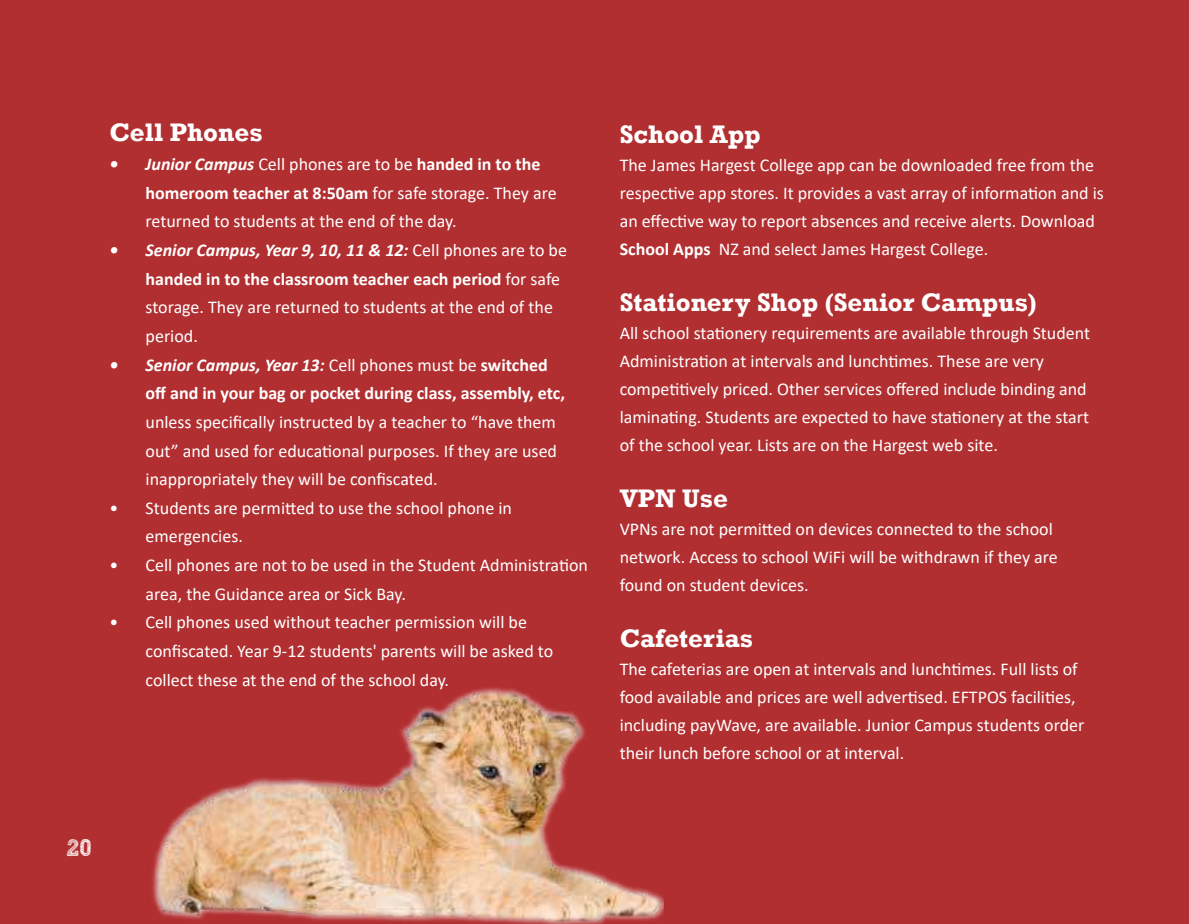
<style>
.page{position:relative;width:1189px;height:924px;background:#b22f31}
.page>*{position:absolute;margin:0;border:0;box-sizing:border-box;transform-origin:0 0}
.t1{font:700 26px "Rockwell";color:#fff}
.t2{font:24px "Sketch Rockwell";color:#fff}
.t3{font:18px/28px "Calibri";color:#fff}
.t4{font:700 18px/28.6px "Calibri";color:#fff}
.s1{font-weight:700;font-style:italic}
.s2{font-weight:700}
.s3{font-style:italic}
.s4{font-weight:400}
</style>
<div class="page">
<img style="left:152px;top:688px;width:512px;height:236px">
<h1 class="t1" style="left:110px;top:123px;width:155px">Cell Phones</h1>
<p class="t3" style="left:146px;top:151px;width:413px;line-height:28.6px;text-indent:-36px"><span class="s1">• Junior Campus</span> Cell phones are to be <span class="s2">handed in to the homeroom teacher at 8:50am</span> for safe storage. They are returned to students at the end of the day.</p>
<p class="t3" style="left:146px;top:237px;width:423px;line-height:28.6px;text-indent:-36px"><span class="s1">• Senior Campus, Year 9, 10, 11 &amp; 12:</span> Cell phones are to be <span class="s2">handed in to the classroom teacher each period</span> for safe storage. They are returned to students at the end of the period.</p>
<p class="t4" style="left:146px;top:351px;width:421px;text-indent:-36px"><span class="s3">• Senior Campus, Year 13:</span> <span class="s4">Cell phones must be</span> switched off and in your bag or pocket during class, assembly, etc,</p>
<p class="t3" style="left:146px;top:407px;width:413px;line-height:28.6px;text-align:justify">unless specifically instructed by a teacher to “have them out” and used for educational purposes. If they are used inappropriately they will be confiscated.</p>
<p class="t3" style="left:146px;top:494px;width:368px;line-height:28.6px;text-indent:-36px">• Students are permitted to use the school phone in emergencies.</p>
<p class="t3" style="left:146px;top:552px;width:444px;line-height:28.6px;text-indent:-36px">• Cell phones are not to be used in the Student Administration area, the Guidance area or Sick Bay.</p>
<p class="t3" style="left:146px;top:609px;width:409px;line-height:28.6px;text-indent:-36px">• Cell phones used without teacher permission will be confiscated. Year 9-12 students' parents will be asked to collect these at the end of the school day.</p>
<h2 class="t2" style="left:66px;top:838px;width:27px">20</h2>
<h1 class="t1" style="left:620px;top:125px;width:142px">School App</h1>
<p class="t3" style="left:620px;top:152px;width:486px">The James Hargest College app can be downloaded free from the respective app stores. It provides a vast array of information and is an effective way to report absences and receive alerts. Download <span class="s2">School Apps</span> NZ and select James Hargest College.</p>
<h1 class="t1" style="left:620px;top:293px;width:419px">Stationery Shop (Senior Campus)</h1>
<p class="t3" style="left:620px;top:318px;width:472px">All school stationery requirements are available through Student Administration at intervals and lunchtimes. These are very competitively priced. Other services offered include binding and laminating. Students are expected to have stationery at the start of the school year. Lists are on the Hargest web site.</p>
<h1 class="t1" style="left:620px;top:489px;width:110px">VPN Use</h1>
<p class="t3" style="left:620px;top:514px;width:440px">VPNs are not permitted on devices connected to the school network. Access to school WiFi will be withdrawn if they are found on student devices.</p>
<h1 class="t1" style="left:620px;top:629px;width:135px">Cafeterias</h1>
<p class="t3" style="left:620px;top:654px;width:466px">The cafeterias are open at intervals and lunchtimes. Full lists of food available and prices are well advertised. EFTPOS facilities, including payWave, are available. Junior Campus students order their lunch before school or at interval.</p>
</div>
